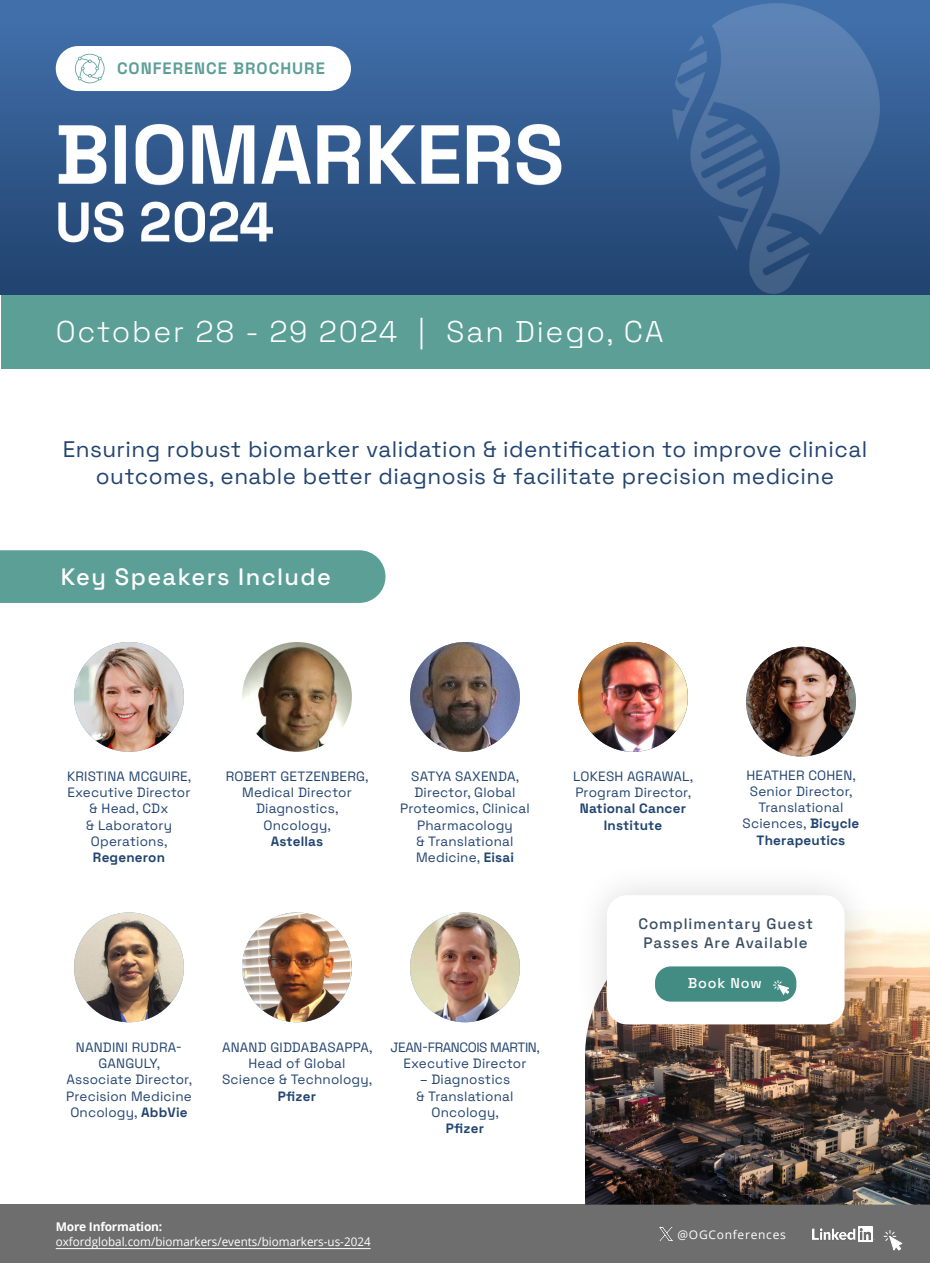
<style>
.page{position:relative;width:930px;height:1263px;background:#fff}
.page>*{position:absolute;margin:0;border:0;box-sizing:border-box;transform-origin:0 0}
.t1{font:300 30px "Space Grotesk";letter-spacing:.06em;color:#fff}
.t2{font:300 23.7px "Space Grotesk";letter-spacing:.06em;color:#fff}
.t3{font:300 22.5px/27px "Space Grotesk";letter-spacing:.02em;color:#224470;text-align:center}
.t4{font:300 16.5px "Space Grotesk";letter-spacing:.06em;color:#5b9f97}
.t5{font:300 15.15px/18.1px "Space Grotesk";letter-spacing:.06em;color:#374c63;text-align:center}
.t6{font:300 14.25px "Space Grotesk";letter-spacing:.06em;color:#fff}
.t7{font:300 13.5px/16.2px "Space Grotesk";letter-spacing:.015em;color:#224470;text-align:center}
.t8{font:300 13.5px/16.2px "Space Grotesk";letter-spacing:-.025em;color:#224470;text-align:center}
.t9{font:12px "Open Sans";color:#fff}
.t10{font:700 12px "Open Sans";letter-spacing:-.02em;color:#fff}
.t11{font:12px "Open Sans";letter-spacing:.06em;color:#fff}
</style>
<div class="page">
<div style="left:0;top:1204px;width:930px;height:59px;background:#6e6e6e"></div>
<hr style="left:56px;top:1248px;width:315px;height:1px;background:#fff">
<img style="left:812px;top:1226px;width:62px;height:15px">
<svg style="left:659px;top:1227px;width:13px;height:13px"></svg>
<svg style="left:884px;top:1230px;width:19px;height:21px"></svg>
<div style="left:0;top:0;width:930px;height:295px;background:linear-gradient(to bottom,#4372ae,#20426e)"></div>
<img style="left:672px;top:3px;width:208px;height:290px">
<div style="left:1px;top:295px;width:928px;height:74px;background:#5b9f97"></div>
<div style="left:0;top:550px;width:386px;height:53px;background:#5b9f97"></div>
<img style="left:56px;top:124px;width:508px;height:118px">
<div style="left:56px;top:46px;width:295px;height:45px;background:#fff;border-radius:22px"></div>
<svg style="left:75px;top:54px;width:30px;height:29px"></svg>
<img style="left:585px;top:913px;width:345px;height:291px">
<div style="left:573px;top:861px;width:305px;height:197px;background:#000;opacity:.15"></div>
<div style="left:607px;top:895px;width:238px;height:129px;background:#fff;border-radius:20px"></div>
<div style="left:655px;top:966px;width:141px;height:36px;background:#438c83;border-radius:16px"></div>
<svg style="left:773px;top:980px;width:16px;height:15px"></svg>
<img style="left:74px;top:912px;width:110px;height:110px;border-radius:55px">
<img style="left:242px;top:912px;width:110px;height:110px;border-radius:55px">
<img style="left:410px;top:912px;width:110px;height:110px;border-radius:55px">
<img style="left:74px;top:642px;width:110px;height:110px;border-radius:55px">
<img style="left:746px;top:647px;width:110px;height:109px;border-radius:55px">
<img style="left:242px;top:642px;width:110px;height:110px;border-radius:55px">
<img style="left:410px;top:642px;width:110px;height:110px;border-radius:55px">
<img style="left:578px;top:642px;width:110px;height:110px;border-radius:55px">
<p class="t4" style="left:117px;top:57px;width:209px">CONFERENCE BROCHURE</p>
<h1 class="t1" style="left:56px;top:310px;width:609px">October 28 - 29 2024 | San Diego, CA</h1>
<h3 class="t3" style="left:63px;top:435px;width:806px">Ensuring robust biomarker validation &amp; identification to improve clinical outcomes, enable better diagnosis &amp; facilitate precision medicine</h3>
<h2 class="t2" style="left:61px;top:559px;width:272px">Key Speakers Include</h2>
<p class="t7" style="left:67px;top:767px;width:126px">KRISTINA MCGUIRE,<br>Executive Director &amp; Head, CDx<br>&amp; Laboratory<br>Operations,<br>Regeneron</p>
<p class="t7" style="left:743px;top:766px;width:118px">HEATHER COHEN,<br>Senior Director,<br>Translational<br>Sciences, Bicycle<br>Therapeutics</p>
<p class="t7" style="left:226px;top:767px;width:144px">ROBERT GETZENBERG,<br>Medical Director<br>Diagnostics,<br>Oncology,<br>Astellas</p>
<p class="t7" style="left:400px;top:767px;width:131px">SATYA SAXENDA,<br>Director, Global<br>Proteomics, Clinical<br>Pharmacology<br>&amp; Translational<br>Medicine, Eisai</p>
<p class="t7" style="left:573px;top:767px;width:121px">LOKESH AGRAWAL,<br>Program Director,<br>National Cancer<br>Institute</p>
<p class="t5" style="left:638px;top:914px;width:176px">Complimentary Guest<br>Passes Are Available</p>
<p class="t7" style="left:66px;top:1038px;width:127px">NANDINI RUDRA-<br>GANGULY,<br>Associate Director,<br>Precision Medicine<br>Oncology, AbbVie</p>
<p class="t7" style="left:222px;top:1038px;width:152px">ANAND GIDDABASAPPA,<br>Head of Global<br>Science &amp; Technology,<br>Pfizer</p>
<p class="t8" style="left:391px;top:1038px;width:151px">JEAN-FRANCOIS MARTIN,<br>Executive Director</p>
<p class="t7" style="left:417px;top:1071px;width:98px">– Diagnostics &amp; Translational<br>Oncology,<br>Pfizer</p>
<p class="t10" style="left:56px;top:1218px;width:108px">More Information:</p>
<p class="t9" style="left:56px;top:1233px;width:316px">oxfordglobal.com/biomarkers/events/biomarkers-us-2024</p>
<p class="t6" style="left:688px;top:973px;width:76px">Book Now</p>
<p class="t11" style="left:677px;top:1226px;width:110px">@OGConferences</p>
</div>
